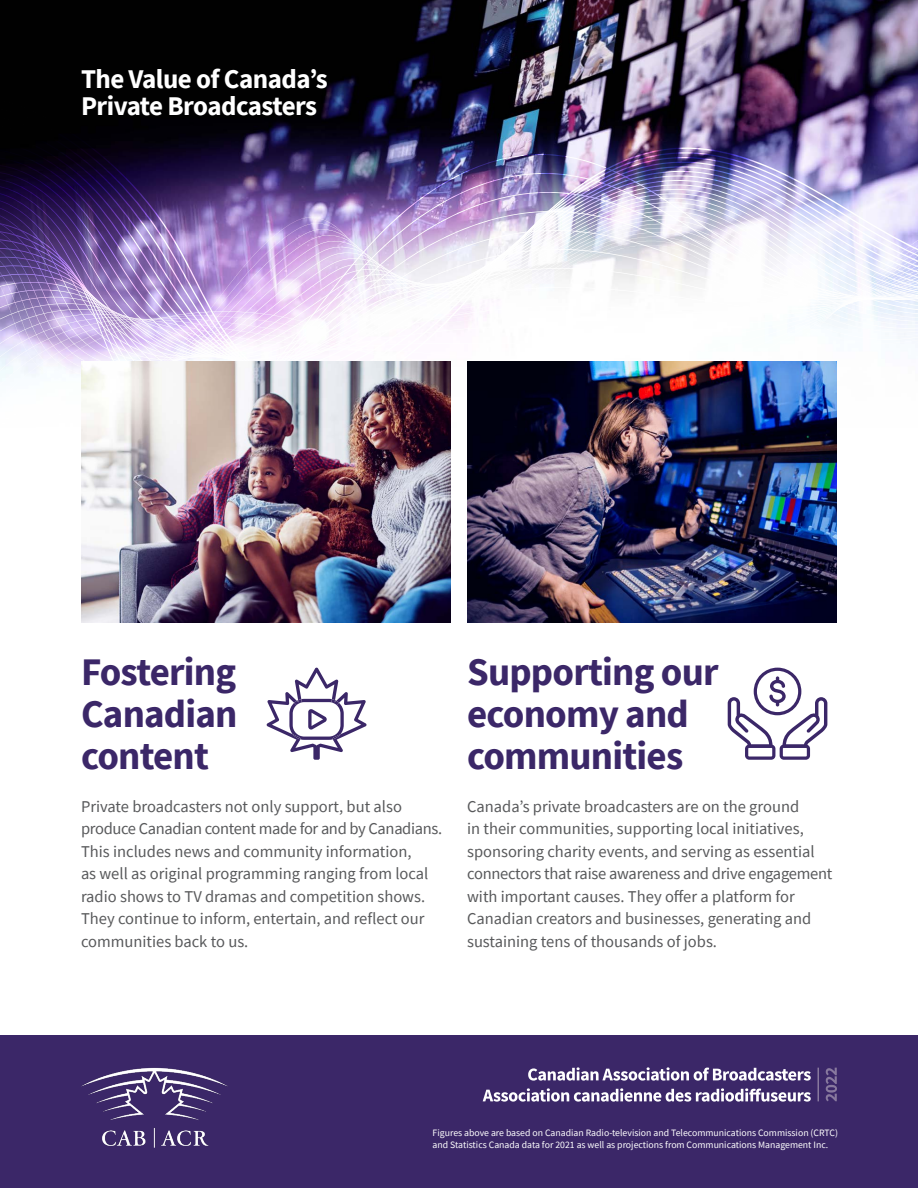
<style>
.page{position:relative;width:918px;height:1188px;background:#fff}
.page>*{position:absolute;margin:0;border:0;box-sizing:border-box;transform-origin:0 0}
.t1{font:700 39px/42px "Source Sans Pro";letter-spacing:-.02em;color:#3b2768;text-align:justify}
.t2{font:700 27px/27px "Source Sans Pro";letter-spacing:-.02em;color:#fff}
.t3{font:16.5px/22.5px "Source Sans Pro";color:#58595b}
.t4{font:9.75px/11.7px "Source Sans Pro";color:#fff}
</style>
<div class="page">
<img style="left:0;top:0;width:918px;height:95px">
<img style="left:0;top:95px;width:918px;height:287px">
<div style="left:0;top:1036px;width:918px;height:152px;background:#3b2768"></div>
<img style="left:81px;top:1067px;width:147px;height:81px">
<svg style="left:483px;top:1088px;width:328px;height:14px"></svg>
<svg style="left:528px;top:1067px;width:283px;height:14px"></svg>
<svg style="left:826px;top:1068px;width:11px;height:33px"></svg>
<hr style="left:818px;top:1068px;width:1px;height:33px;background:#88799e">
<img style="left:81px;top:362px;width:370px;height:261px">
<img style="left:467px;top:362px;width:370px;height:261px">
<svg style="left:267px;top:667px;width:100px;height:93px"></svg>
<svg style="left:728px;top:668px;width:99px;height:92px"></svg>
<h2 class="t2" style="left:81px;top:65px;width:248px">The Value of Canada’s<br>Private Broadcasters</h2>
<h1 class="t1" style="left:81px;top:650px;width:158px">Fostering Canadian content</h1>
<p class="t3" style="left:81px;top:795px;width:363px">Private broadcasters not only support, but also produce Canadian content made for and by Canadians.<br>This includes news and community information,<br>as well as original programming ranging from local radio shows to TV dramas and competition shows.<br>They continue to inform, entertain, and reflect our communities back to us.</p>
<h1 class="t1" style="left:467px;top:650px;width:253px;text-align:left">Supporting our economy and communities</h1>
<p class="t3" style="left:467px;top:795px;width:367px">Canada’s private broadcasters are on the ground<br>in their communities, supporting local initiatives, sponsoring charity events, and serving as essential connectors that raise awareness and drive engagement with important causes. They offer a platform for Canadian creators and businesses, generating and sustaining tens of thousands of jobs.</p>
<p class="t4" style="left:433px;top:1127px;width:407px">Figures above are based on Canadian Radio-television and Telecommunications Commission (CRTC) and Statistics Canada data for 2021 as well as projections from Communications Management Inc.</p>
</div>
